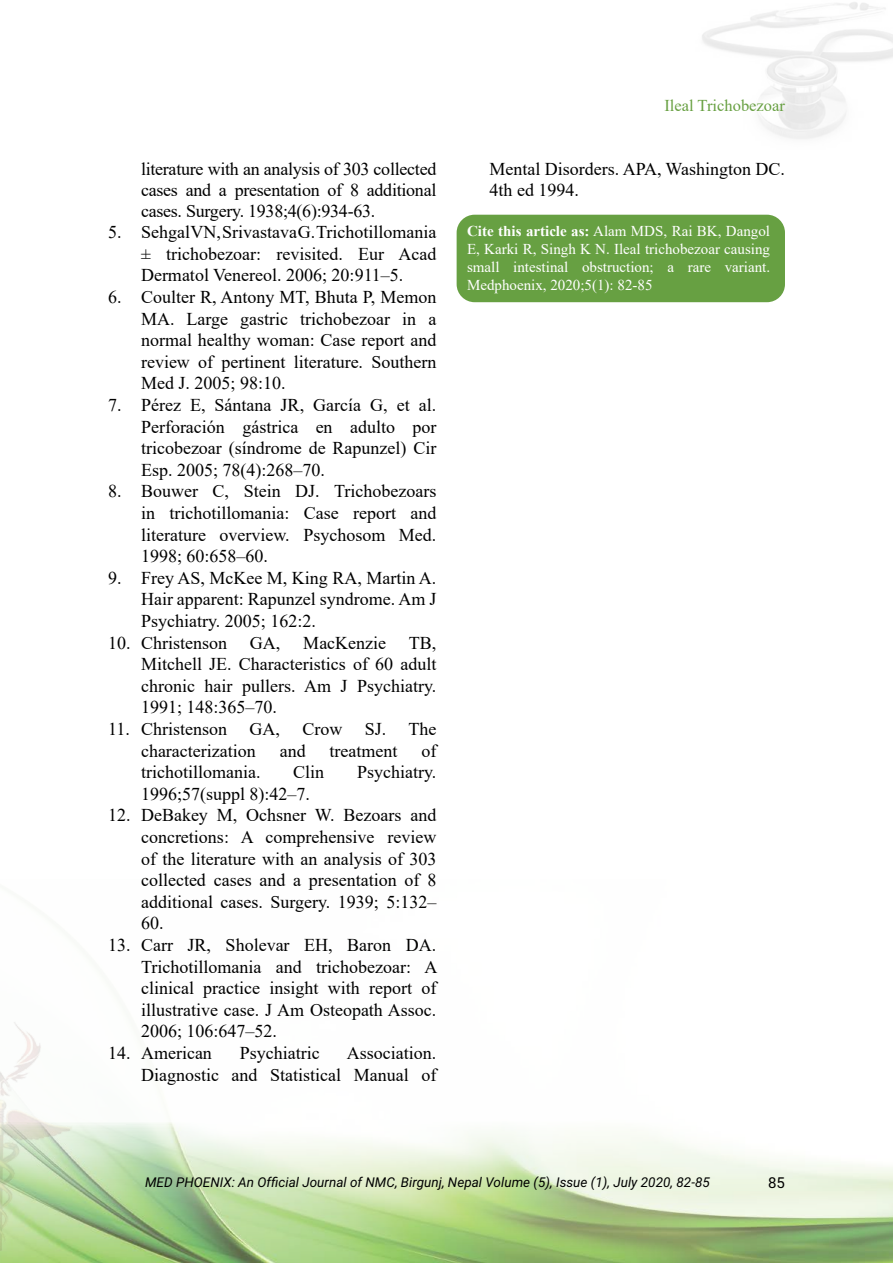
<style>
.page{position:relative;width:893px;height:1263px;background:#fff}
.page>*{position:absolute;margin:0;border:0;box-sizing:border-box;transform-origin:0 0}
.t1{font:18px/21.6px "Times New Roman";color:#000;text-align:justify}
.t2{font:16.5px "Times New Roman";color:#68a042}
.t3{font:15px/18px "Times New Roman";color:#fff;text-align:justify}
.t4{font:15px "Roboto";color:#000}
.t5{font:italic 13.5px "Roboto";color:#000}
.s1{font-weight:700}
</style>
<div class="page">
<img style="left:0;top:1122px;width:893px;height:141px">
<img style="left:0;top:1022px;width:75px;height:231px">
<div style="left:457px;top:215px;width:328px;height:87px;background:#67a042;border-radius:18px"></div>
<p class="t1" style="left:141px;top:157px;width:297px;line-height:21px">literature with an analysis of 303 collected cases and a presentation of 8 additional cases. Surgery. 1938;4(6):934-63.</p>
<p class="t1" style="left:141px;top:221px;width:297px;text-indent:-33px">5. Sehgal VN, Srivastava G. Trichotillomania ± trichobezoar: revisited. Eur Acad Dermatol Venereol. 2006; 20:911–5.</p>
<p class="t1" style="left:141px;top:285px;width:297px;text-indent:-33px">6. Coulter R, Antony MT, Bhuta P, Memon MA. Large gastric trichobezoar in a normal healthy woman: Case report and review of pertinent literature. Southern Med J. 2005; 98:10.</p>
<p class="t1" style="left:141px;top:393px;width:297px;text-indent:-33px">7. Pérez E, Sántana JR, García G, et al.<br>Perforación gástrica en adulto por tricobezoar (síndrome de Rapunzel) Cir Esp. 2005; 78(4):268–70.</p>
<p class="t1" style="left:141px;top:480px;width:297px;text-indent:-33px">8. Bouwer C, Stein DJ. Trichobezoars in trichotillomania: Case report and literature overview. Psychosom Med.<br>1998; 60:658–60.</p>
<p class="t1" style="left:141px;top:566px;width:297px;text-indent:-33px">9. Frey AS, McKee M, King RA, Martin A.<br>Hair apparent: Rapunzel syndrome. Am J Psychiatry. 2005; 162:2.</p>
<p class="t1" style="left:108px;top:631px;width:120px">10. Christenson</p>
<p class="t1" style="left:250px;top:631px;width:32px">GA,</p>
<p class="t1" style="left:303px;top:631px;width:84px">MacKenzie</p>
<p class="t1" style="left:141px;top:631px;width:297px;text-indent:268px">TB, Mitchell JE. Characteristics of 60 adult chronic hair pullers. Am J Psychiatry.<br>1991; 148:365–70.</p>
<p class="t1" style="left:141px;top:717px;width:297px;text-indent:-33px">11. Christenson GA, Crow SJ. The characterization</p>
<p class="t1" style="left:280px;top:739px;width:27px">and</p>
<p class="t1" style="left:330px;top:739px;width:69px">treatment</p>
<p class="t1" style="left:421px;top:739px;width:16px">of</p>
<p class="t1" style="left:141px;top:761px;width:121px">trichotillomania.</p>
<p class="t1" style="left:293px;top:761px;width:33px">Clin</p>
<p class="t1" style="left:357px;top:761px;width:81px">Psychiatry.</p>
<p class="t1" style="left:141px;top:782px;width:171px">1996;57(suppl 8):42–7.</p>
<p class="t1" style="left:141px;top:804px;width:297px;text-indent:-33px">12. DeBakey M, Ochsner W. Bezoars and concretions: A comprehensive review of the literature with an analysis of 303 collected cases and a presentation of 8 additional cases. Surgery. 1939; 5:132– 60.</p>
<p class="t1" style="left:141px;top:933px;width:298px;text-indent:-33px">13. Carr JR, Sholevar EH, Baron DA.<br>Trichotillomania and trichobezoar: A clinical practice insight with report of illustrative case. J Am Osteopath Assoc.<br>2006; 106:647–52.</p>
<p class="t1" style="left:108px;top:1041px;width:105px">14. American</p>
<p class="t1" style="left:240px;top:1041px;width:81px">Psychiatric</p>
<p class="t1" style="left:141px;top:1041px;width:297px;text-align:right">Association.<br>Diagnostic and Statistical Manual of</p>
<p class="t2" style="left:664px;top:94px;width:122px">Ileal Trichobezoar</p>
<p class="t1" style="left:490px;top:157px;width:297px">Mental Disorders. APA, Washington DC.<br>4th ed 1994.</p>
<p class="t3" style="left:467px;top:221px;width:305px"><span class="s1">Cite this article as:</span> Alam MDS, Rai BK, Dangol E, Karki R, Singh K N. Ileal trichobezoar causing small intestinal obstruction; a rare variant.<br>Medphoenix, 2020;5(1): 82-85</p>
<p class="t5" style="left:145px;top:1172px;width:566px">MED PHOENIX: An Official Journal of NMC, Birgunj, Nepal Volume (5), Issue (1), July 2020, 82-85</p>
<p class="t4" style="left:768px;top:1172px;width:18px">85</p>
</div>
